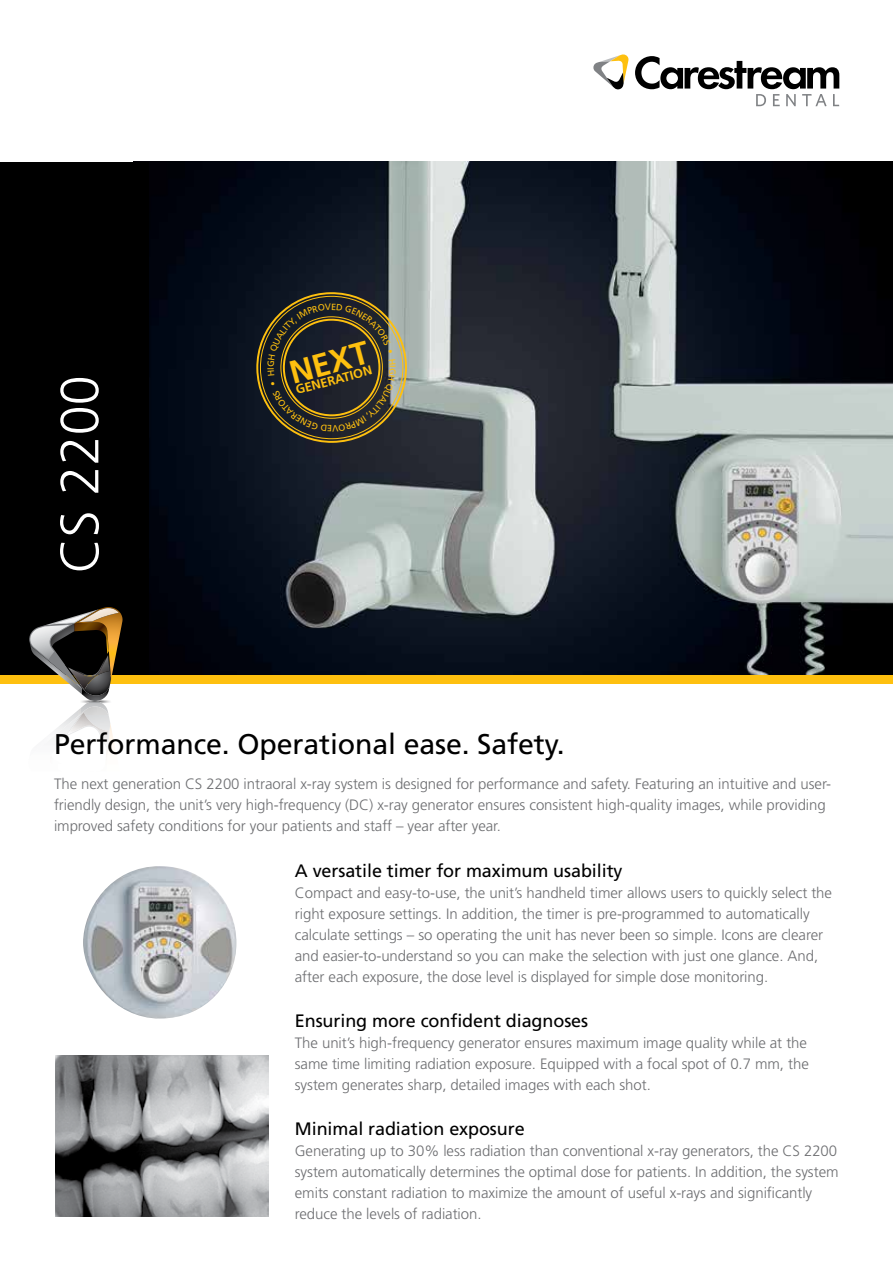
<style>
.page{position:relative;width:893px;height:1263px;background:#fff}
.page>*{position:absolute;margin:0;border:0;box-sizing:border-box;transform-origin:0 0}
.t1{font:300 54px "Frutiger LT Std";color:#fff}
.t2{font:700 32.4px "Frutiger LT Std";color:#fec00f}
.t3{font:28.5px "Frutiger LT Std";letter-spacing:-.005em;color:#000}
.t4{font:18px "Frutiger LT Std";letter-spacing:-.005em;color:#000}
.t5{font:300 15px/21px "Frutiger LT Std";letter-spacing:-.005em;color:#6d6e71}
.t6{font:700 12.75px "Frutiger LT Std";color:#fec00f}
.t7{font:9px "Frutiger LT Std";color:#fec00f}
</style>
<div class="page">
<img style="left:149px;top:162px;width:744px;height:513px">
<div style="left:0;top:162px;width:149px;height:518px;background:#000"></div>
<div style="left:0;top:675px;width:893px;height:9px;background:#fec00f"></div>
<svg style="left:29px;top:607px;width:94px;height:94px"></svg>
<img style="left:79px;top:608px;width:40px;height:14px">
<img style="left:81px;top:701px;width:28px;height:14px">
<img style="left:81px;top:706px;width:27px;height:9px">
<img style="left:106px;top:723px;width:8px;height:34px">
<img style="left:98px;top:715px;width:11px;height:32px">
<svg style="left:52px;top:708px;width:46px;height:31px"></svg>
<svg style="left:635px;top:56px;width:204px;height:50px"></svg>
<svg style="left:593px;top:54px;width:36px;height:36px"></svg>
<img style="left:56px;top:1055px;width:212px;height:162px">
<img style="left:83px;top:866px;width:153px;height:152px">
<svg style="left:255px;top:291px;width:153px;height:153px;background:#3b3a32"></svg>
<h1 class="t1" style="left:49px;top:573px;width:200px;rotate:-90deg">CS 2200</h1>
<p class="t7" style="left:265px;top:370px;width:4px;rotate:-90deg">I</p>
<h2 class="t2" style="left:285px;top:354px;width:82px;rotate:-15deg">NEXT</h2>
<p class="t6" style="left:294px;top:383px;width:80px;rotate:-15deg">GENERATION</p>
<p class="t7" style="left:398px;top:365px;width:4px;rotate:90deg">I</p>
<h3 class="t3" style="left:54px;top:727px;width:512px">Performance. Operational ease. Safety.</h3>
<p class="t5" style="left:54px;top:773px;width:779px">The next generation CS 2200 intraoral x-ray system is designed for performance and safety. Featuring an intuitive and user&shy;friendly design, the unit’s very high-frequency (DC) x-ray generator ensures consistent high-quality images, while providing improved safety conditions for your patients and staff – year after year.</p>
<p class="t4" style="left:295px;top:860px;width:329px">A versatile timer for maximum usability</p>
<p class="t5" style="left:295px;top:882px;width:539px">Compact and easy-to-use, the unit’s handheld timer allows users to quickly select the right exposure settings. In addition, the timer is pre-programmed to automatically calculate settings – so operating the unit has never been so simple. Icons are clearer and easier-to-understand so you can make the selection with just one glance. And, after each exposure, the dose level is displayed for simple dose monitoring.</p>
<p class="t4" style="left:295px;top:1010px;width:295px">Ensuring more confident diagnoses</p>
<p class="t5" style="left:295px;top:1032px;width:515px">The unit’s high-frequency generator ensures maximum image quality while at the same time limiting radiation exposure. Equipped with a focal spot of 0.7 mm, the system generates sharp, detailed images with each shot.</p>
<p class="t4" style="left:295px;top:1118px;width:231px">Minimal radiation exposure</p>
<p class="t5" style="left:295px;top:1140px;width:545px">Generating up to 30% less radiation than conventional x-ray generators, the CS 2200 system automatically determines the optimal dose for patients. In addition, the system emits constant radiation to maximize the amount of useful x-rays and significantly reduce the levels of radiation.</p>
</div>
